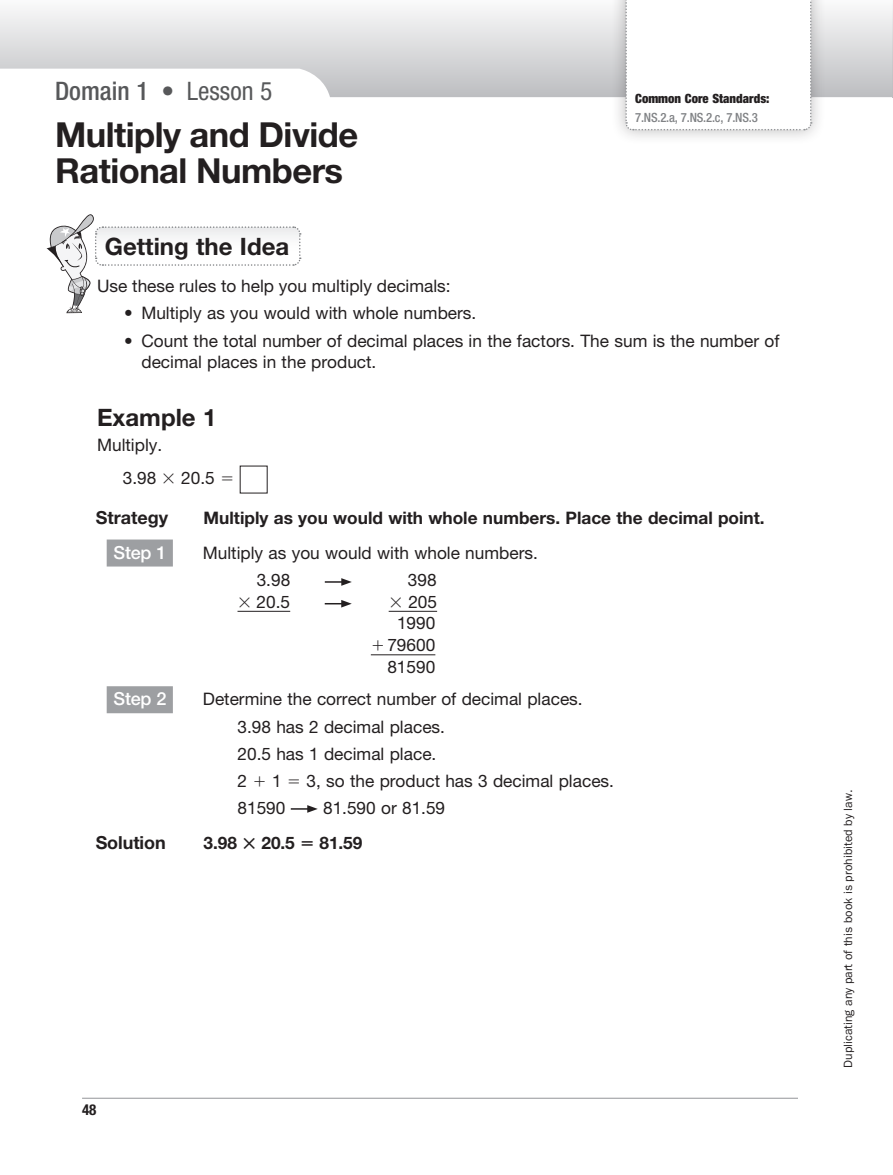
<style>
.page{position:relative;width:893px;height:1175px;background:#fff}
.page>*{position:absolute;margin:0;border:0;box-sizing:border-box;transform-origin:0 0}
.t1{font:700 34.5px/36px "Helvetica Neue LT Std";letter-spacing:-.015em;color:#231f20}
.t2{font:condensed 25.5px "Helvetica Neue LT Std";color:#57585a}
.t3{font:700 24px "Helvetica Neue LT Std";color:#231f20}
.t4{font:700 18px "Helvetica Neue LT Std";color:#231f20}
.t5{font:500 18px "Helvetica Neue LT Std";letter-spacing:-.015em;color:#fff}
.t6{font:17.25px/21.8px "Helvetica Neue LT Std";color:#231f20}
.t7{font:700 17.25px "Helvetica Neue LT Std";color:#231f20}
.t8{font:700 condensed 15px "Helvetica Neue LT Std";color:#231f20}
.t9{font:500 condensed 12.75px "Helvetica Neue LT Std";color:#808285}
.t10{font:900 condensed 12.75px "Helvetica Neue LT Std";color:#231f20}
.t11{font:12px "ITC Franklin Gothic Std";color:#231f20}
.s1{font-weight:500}
.s2{font-family:"Math Pi One"}
</style>
<div class="page">
<svg style="left:0;top:10px;width:892px;height:87px"></svg>
<hr style="left:82px;top:1098px;width:716px;height:1px;background:#939598">
<hr style="left:892px;top:0;width:1px;height:97px;background:#bcbdc0">
<div style="left:609px;top:0;width:216px;height:144px;background:#231f20;opacity:.3"></div>
<svg style="left:624px;top:0;width:188px;height:131px"></svg>
<svg style="left:46px;top:214px;width:255px;height:99px"></svg>
<div style="left:107px;top:540px;width:66px;height:27px;background:#9d9fa2"></div>
<hr style="left:237px;top:611px;width:53px;height:1px;background:#231f20">
<hr style="left:388px;top:611px;width:49px;height:1px;background:#231f20">
<hr style="left:371px;top:654px;width:64px;height:1px;background:#231f20">
<div style="left:107px;top:686px;width:66px;height:27px;background:#9d9fa2"></div>
<svg style="left:325px;top:578px;width:27px;height:8px"></svg>
<svg style="left:325px;top:600px;width:27px;height:8px"></svg>
<svg style="left:291px;top:805px;width:27px;height:8px"></svg>
<h2 class="t2" style="left:55px;top:77px;width:219px"><span class="s1">Domain 1</span> • Lesson 5</h2>
<h1 class="t1" style="left:55px;top:116px;width:304px">Multiply and Divide<br>Rational Numbers</h1>
<p class="t10" style="left:635px;top:90px;width:136px">Common Core Standards:</p>
<p class="t9" style="left:635px;top:110px;width:124px">7.NS.2.a, 7.NS.2.c, 7.NS.3</p>
<h3 class="t3" style="left:105px;top:231px;width:186px">Getting the Idea</h3>
<p class="t6" style="left:97px;top:275px;width:355px">Use these rules to help you multiply decimals:</p>
<p class="t6" style="left:124px;top:302px;width:354px">• Multiply as you would with whole numbers.</p>
<p class="t6" style="left:141px;top:329px;width:639px;text-indent:-17px">• Count the total number of decimal places in the factors. The sum is the number of decimal places in the product.</p>
<h3 class="t3" style="left:97px;top:403px;width:121px">Example 1</h3>
<p class="t6" style="left:123px;top:429px;width:94px;line-height:32.5px;text-indent:-26px">Multiply.<br>3.98 ✓ 20.5</p>
<p class="t4" style="left:96px;top:506px;width:74px">Strategy</p>
<p class="t7" style="left:204px;top:507px;width:562px">Multiply as you would with whole numbers. Place the decimal point.</p>
<p class="t5" style="left:114px;top:541px;width:54px">Step 1</p>
<p class="t6" style="left:257px;top:539px;width:280px;line-height:27.2px;text-indent:-54px">Multiply as you would with whole numbers.<br>3.98</p>
<p class="t6" style="left:408px;top:569px;width:30px">398</p>
<p class="t6" style="left:237px;top:590px;width:54px">✓ 20.5</p>
<p class="t6" style="left:387px;top:590px;width:51px;text-align:center">✓ 205<br>1990<br>79600<br>81590</p>
<p class="t5" style="left:114px;top:688px;width:54px">Step 2</p>
<p class="t6" style="left:237px;top:685px;width:344px;line-height:27.2px;text-indent:-35px">Determine the correct number of decimal places.<br>3.98 has 2 decimal places.<br>20.5 has 1 decimal place.<br>2</p>
<p class="t6" style="left:272px;top:770px;width:11px">1</p>
<p class="t6" style="left:306px;top:770px;width:306px">3, so the product has 3 decimal places.</p>
<p class="t6" style="left:237px;top:797px;width:49px">81590</p>
<p class="t6" style="left:323px;top:797px;width:124px">81.590 or 81.59</p>
<p class="t4" style="left:96px;top:831px;width:72px">Solution</p>
<p class="t7" style="left:204px;top:832px;width:160px">3.98 <span class="s2">3</span> 20.5 <span class="s2">5</span> 81.59</p>
<p class="t8" style="left:82px;top:1100px;width:16px">48</p>
<p class="t11" style="left:841px;top:1068px;width:279px;rotate:-90deg">Duplicating any part of this book is prohibited by law.</p>
</div>
